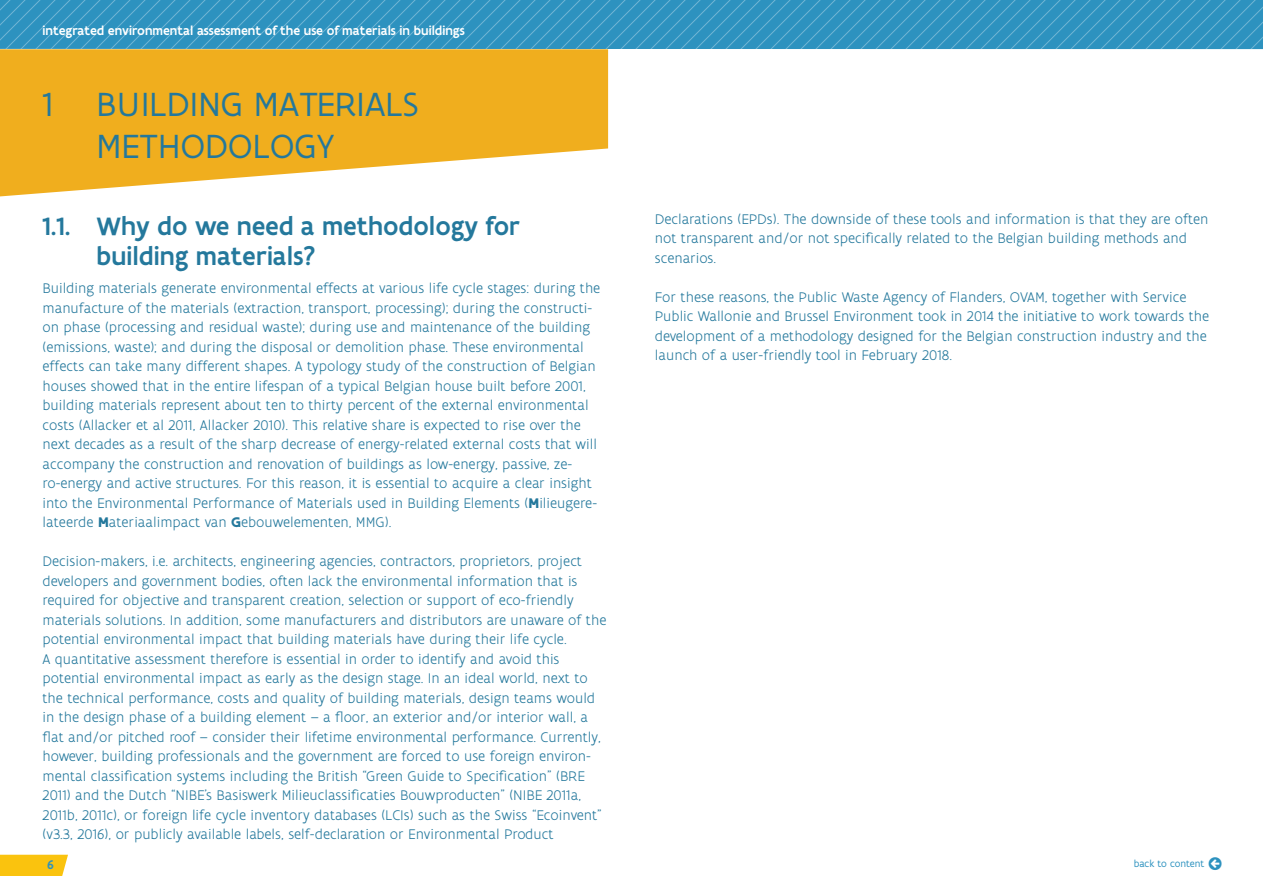
<style>
.page{position:relative;width:1263px;height:893px;background:#fff}
.page>*{position:absolute;margin:0;border:0;box-sizing:border-box;transform-origin:0 0}
.t1{font:36px/42px "Flanders Art Sans";letter-spacing:.005em;color:#24789c}
.t2{font:500 27px/30px "Flanders Art Sans";color:#24789c}
.t3{font:300 15px/19.5px "Flanders Art Sans";color:#24789c}
.t4{font:500 13.5px "Flanders Art Sans";color:#fff}
.t5{font:500 13.5px "Flanders Art Sans";color:#2d92bf}
.t6{font:10.5px "Flanders Art Sans";color:#2d92bf}
.s1{font-weight:700}
</style>
<div class="page">
<svg style="left:0;top:855px;width:68px;height:21px"></svg>
<svg style="left:0;top:0;width:1263px;height:49px;background:#3495c1"></svg>
<svg style="left:0;top:49px;width:608px;height:147px;fill:#f0ae1e"></svg>
<p class="t4" style="left:43px;top:22px;width:424px">integrated environmental assessment of the use of materials in buildings</p>
<h1 class="t1" style="left:97px;top:84px;width:324px;text-indent:-54px">1 BUILDING MATERIALS<br>METHODOLOGY</h1>
<h2 class="t2" style="left:97px;top:212px;width:425px;text-indent:-54px">1.1. Why do we need a methodology for building materials?</h2>
<p class="t3" style="left:43px;top:279px;width:559px">Building materials generate environmental effects at various life cycle stages: during the manufacture of the materials (extraction, transport, processing); during the constructi&shy;on phase (processing and residual waste); during use and maintenance of the building (emissions, waste); and during the disposal or demolition phase. These environmental effects can take many different shapes. A typology study of the construction of Belgian houses showed that in the entire lifespan of a typical Belgian house built before 2001, building materials represent about ten to thirty percent of the external environmental costs (Allacker et al 2011, Allacker 2010). This relative share is expected to rise over the next decades as a result of the sharp decrease of energy-related external costs that will accompany the construction and renovation of buildings as low-energy, passive, ze&shy;ro-energy and active structures. For this reason, it is essential to acquire a clear insight into the Environmental Performance of Materials used in Building Elements (<span class="s1">M</span>ilieugere&shy;lateerde <span class="s1">M</span>ateriaalimpact van <span class="s1">G</span>ebouwelementen, MMG).</p>
<p class="t3" style="left:43px;top:552px;width:565px">Decision-makers, i.e. architects, engineering agencies, contractors, proprietors, project developers and government bodies, often lack the environmental information that is required for objective and transparent creation, selection or support of eco-friendly materials solutions. In addition, some manufacturers and distributors are unaware of the potential environmental impact that building materials have during their life cycle.<br>A quantitative assessment therefore is essential in order to identify and avoid this potential environmental impact as early as the design stage. In an ideal world, next to the technical performance, costs and quality of building materials, design teams would in the design phase of a building element – a floor, an exterior and/or interior wall, a flat and/or pitched roof – consider their lifetime environmental performance. Currently, however, building professionals and the government are forced to use foreign environ&shy;mental classification systems including the British “Green Guide to Specification” (BRE 2011) and the Dutch “NIBE’s Basiswerk Milieuclassificaties Bouwproducten” (NIBE 2011a, 2011b, 2011c), or foreign life cycle inventory databases (LCIs) such as the Swiss “Ecoinvent” (v3.3, 2016), or publicly available labels, self-declaration or Environmental Product</p>
<p class="t5" style="left:47px;top:856px;width:8px">6</p>
<p class="t3" style="left:655px;top:210px;width:555px">Declarations (EPDs). The downside of these tools and information is that they are often not transparent and/or not specifically related to the Belgian building methods and scenarios.</p>
<p class="t3" style="left:655px;top:288px;width:556px">For these reasons, the Public Waste Agency of Flanders, OVAM, together with Service Public Wallonie and Brussel Environment took in 2014 the initiative to work towards the development of a methodology designed for the Belgian construction industry and the launch of a user-friendly tool in February 2018.</p>
<p class="t6" style="left:1134px;top:857px;width:89px">back to content ◻</p>
</div>
